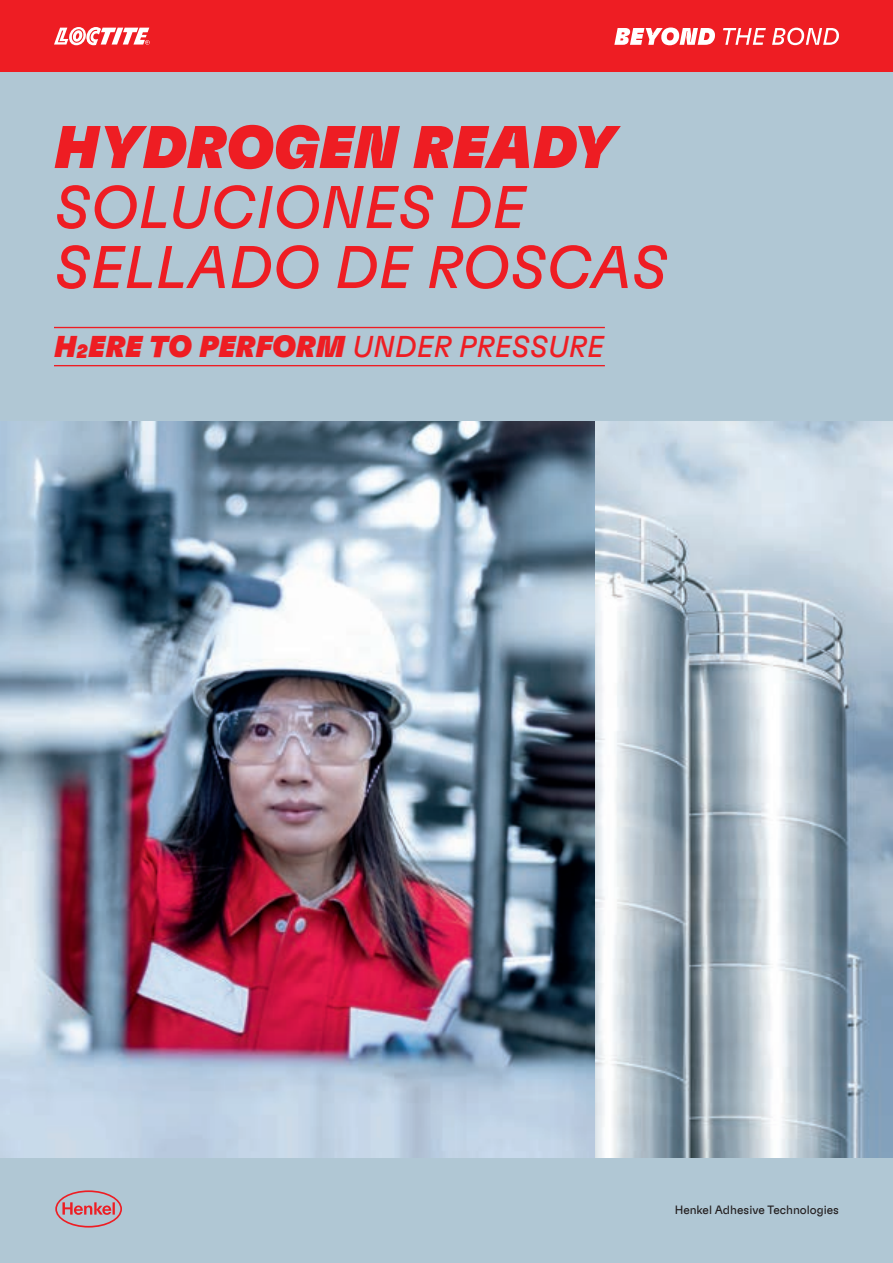
<style>
.page{position:relative;width:893px;height:1263px;background:#fff}
.page>*{position:absolute;margin:0;border:0;box-sizing:border-box;transform-origin:0 0}
.t1{font:italic 60px/60px "Henkel GT Flexa";color:#ee1d23}
.t2{font:60px "Henkel GT Flexa Bl It";color:#ee1d23}
.t3{font:30px "Henkel GT Flexa Bl It";color:#ee1d23}
.t4{font:12px "Henkel GT Flexa";color:#231f20}
.s1{font-size:19.2px}
.s2{font-family:"Henkel GT Flexa";font-style:italic}
</style>
<div class="page">
<div style="left:0;top:0;width:893px;height:72px;background:#ee1d23"></div>
<svg style="left:614px;top:28px;width:101px;height:17px"></svg>
<svg style="left:723px;top:28px;width:43px;height:17px"></svg>
<svg style="left:772px;top:28px;width:67px;height:17px"></svg>
<svg style="left:54px;top:27px;width:96px;height:18px"></svg>
<div style="left:0;top:72px;width:893px;height:1191px;background:#b0c7d4"></div>
<img style="left:0;top:421px;width:893px;height:736px">
<svg style="left:55px;top:1190px;width:67px;height:37px"></svg>
<hr style="left:54px;top:327px;width:551px;height:1px;background:#ee1d23">
<hr style="left:54px;top:365px;width:551px;height:1px;background:#ee1d23">
<p class="t2" style="left:54px;top:109px;width:563px">HYDROGEN READY</p>
<p class="t1" style="left:54px;top:175px;width:615px">SOLUCIONES DE<br>SELLADO DE ROSCAS</p>
<p class="t3" style="left:54px;top:328px;width:551px">H<span class="s1">2</span>ERE TO PERFORM <span class="s2">UNDER PRESSURE</span></p>
<p class="t4" style="left:675px;top:1202px;width:166px">Henkel Adhesive Technologies</p>
</div>
